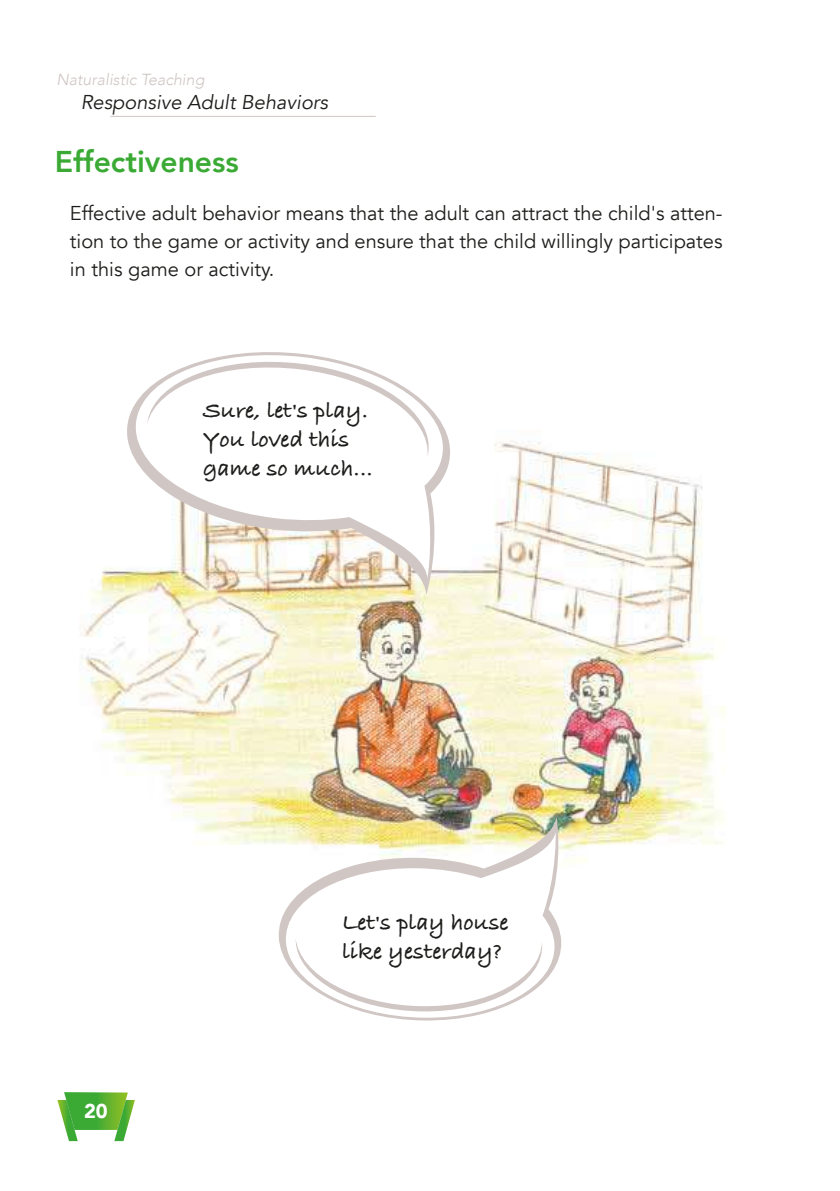
<style>
.page{position:relative;width:840px;height:1191px;background:#fff}
.page>*{position:absolute;margin:0;border:0;box-sizing:border-box;transform-origin:0 0}
.t1{font:800 30px "Avenir";color:#3aaa35}
.t2{font:700 24px/28.8px "Bradley Hand ITCTT";color:#1d1d1b}
.t3{font:20px/28px "Avenir";color:#1d1d1b;text-align:justify}
.t4{font:italic 20px "Avenir";color:#1d1d1b}
.t5{font:900 20px "Avenir";color:#fff}
.t6{font:italic 300 16px "Avenir";color:#d0c6c4}
</style>
<div class="page">
<img style="left:81px;top:440px;width:644px;height:423px">
<img style="left:276px;top:817px;width:287px;height:204px">
<svg style="left:284px;top:832px;width:273px;height:186px"></svg>
<svg style="left:295px;top:938px;width:248px;height:74px"></svg>
<img style="left:119px;top:423px;width:339px;height:172px">
<svg style="left:128px;top:352px;width:322px;height:226px"></svg>
<svg style="left:147px;top:354px;width:288px;height:103px"></svg>
<svg style="left:57px;top:1092px;width:78px;height:49px"></svg>
<hr style="left:110px;top:116px;width:265px;height:1px;background:#d0c6c4">
<p class="t6" style="left:56px;top:70px;width:149px">Naturalistic Teaching</p>
<p class="t4" style="left:81px;top:90px;width:249px">Responsive Adult Behaviors</p>
<h1 class="t1" style="left:55px;top:138px;width:185px">Effectiveness</h1>
<p class="t3" style="left:70px;top:200px;width:653px">Effective adult behavior means that the adult can attract the child's atten&shy;tion to the game or activity and ensure that the child willingly participates in this game or activity.</p>
<p class="t2" style="left:203px;top:395px;width:171px">Sure, let's play.<br>You loved this game so much...</p>
<p class="t5" style="left:84px;top:1093px;width:25px">20</p>
<p class="t2" style="left:342px;top:907px;width:168px">Let's play house like yesterday?</p>
</div>
